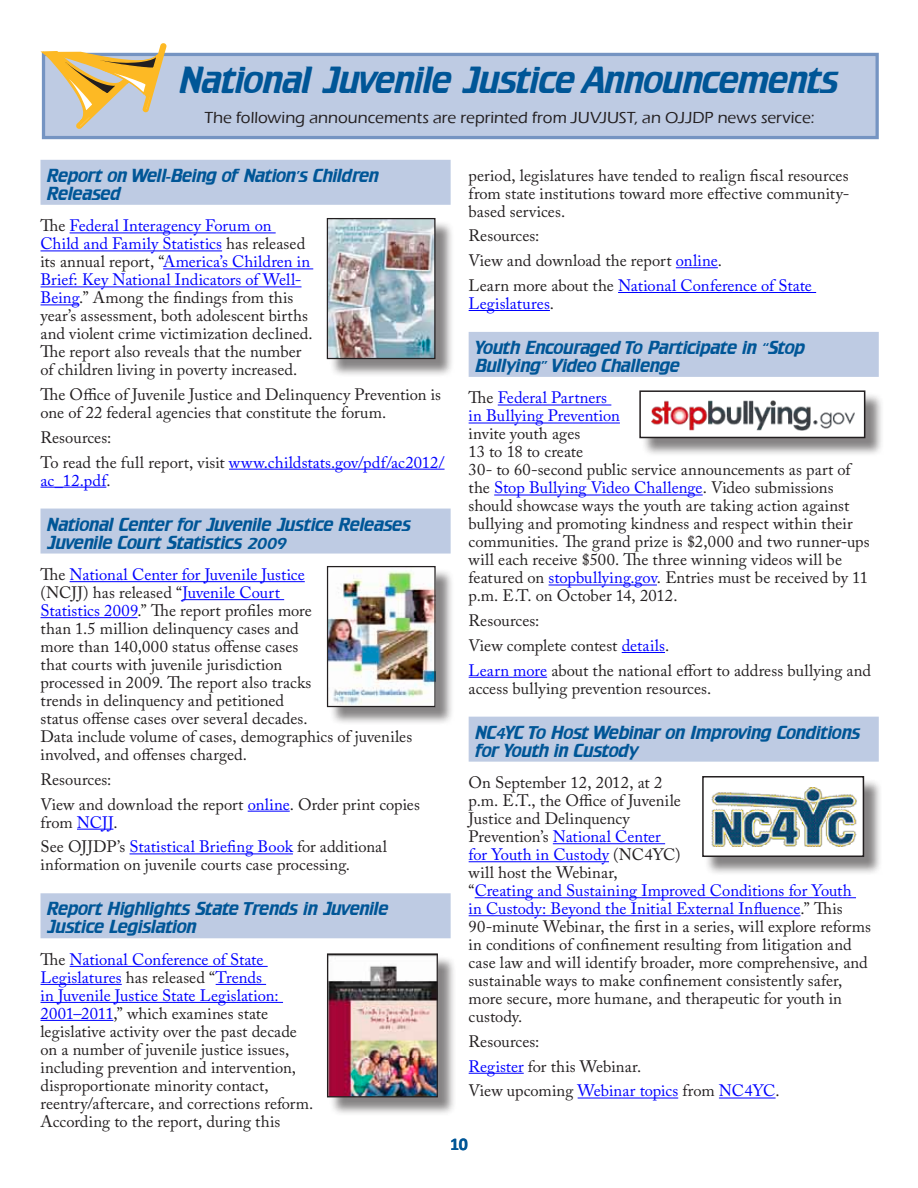
<style>
.page{position:relative;width:918px;height:1188px;background:#fff}
.page>*{position:absolute;margin:0;border:0;box-sizing:border-box;transform-origin:0 0}
.t1{font:33px "Crillee";letter-spacing:-.015em;color:#005697}
.t2{font:700 18px "Calibri";color:#005697}
.t3{font:16.5px/18px "Adobe Caslon Pro";color:#231f20}
.t4{font:16.5px/18px "Crillee";letter-spacing:-.015em;color:#005697}
.t5{font:500 16.5px "Eras ITC";color:#231f20}
.t6{font:16.5px/18px "Adobe Caslon Pro";letter-spacing:.005em;color:#00f}
.s1{color:#00f}
.s2{color:#231f20}
</style>
<div class="page">
<div style="left:42px;top:53px;width:837px;height:86px;background:#becbe3;border:3px solid #7594c2"></div>
<svg style="left:40px;top:43px;width:127px;height:117px"></svg>
<div style="left:40px;top:160px;width:411px;height:45px;background:#becbe3"></div>
<hr style="left:70px;top:232px;width:206px;height:1px;background:#00f">
<hr style="left:40px;top:250px;width:182px;height:1px;background:#00f">
<hr style="left:163px;top:268px;width:150px;height:1px;background:#00f">
<hr style="left:40px;top:286px;width:262px;height:1px;background:#00f">
<hr style="left:40px;top:304px;width:39px;height:1px;background:#00f">
<hr style="left:229px;top:469px;width:216px;height:1px;background:#00f">
<hr style="left:40px;top:487px;width:66px;height:1px;background:#00f">
<div style="left:40px;top:509px;width:411px;height:45px;background:#becbe3"></div>
<hr style="left:70px;top:581px;width:235px;height:1px;background:#00f">
<hr style="left:182px;top:599px;width:102px;height:1px;background:#00f">
<hr style="left:40px;top:617px;width:98px;height:1px;background:#00f">
<hr style="left:248px;top:811px;width:42px;height:1px;background:#00f">
<hr style="left:77px;top:829px;width:36px;height:1px;background:#00f">
<hr style="left:130px;top:853px;width:163px;height:1px;background:#00f">
<div style="left:40px;top:893px;width:411px;height:45px;background:#becbe3"></div>
<hr style="left:70px;top:966px;width:198px;height:1px;background:#00f">
<hr style="left:40px;top:984px;width:82px;height:1px;background:#00f">
<hr style="left:216px;top:984px;width:50px;height:1px;background:#00f">
<hr style="left:40px;top:1002px;width:243px;height:1px;background:#00f">
<hr style="left:40px;top:1020px;width:73px;height:1px;background:#00f">
<hr style="left:676px;top:267px;width:42px;height:1px;background:#00f">
<hr style="left:618px;top:292px;width:198px;height:1px;background:#00f">
<hr style="left:469px;top:310px;width:81px;height:1px;background:#00f">
<div style="left:469px;top:332px;width:410px;height:45px;background:#becbe3"></div>
<hr style="left:498px;top:405px;width:113px;height:1px;background:#00f">
<hr style="left:469px;top:423px;width:151px;height:1px;background:#00f">
<hr style="left:494px;top:495px;width:209px;height:1px;background:#00f">
<hr style="left:549px;top:585px;width:108px;height:1px;background:#00f">
<hr style="left:622px;top:652px;width:43px;height:1px;background:#00f">
<hr style="left:469px;top:677px;width:78px;height:1px;background:#00f">
<div style="left:469px;top:717px;width:410px;height:45px;background:#becbe3"></div>
<hr style="left:553px;top:843px;width:112px;height:1px;background:#00f">
<hr style="left:469px;top:861px;width:140px;height:1px;background:#00f">
<hr style="left:475px;top:897px;width:381px;height:1px;background:#00f">
<hr style="left:469px;top:915px;width:331px;height:1px;background:#00f">
<hr style="left:469px;top:1073px;width:55px;height:1px;background:#00f">
<hr style="left:578px;top:1098px;width:100px;height:1px;background:#00f">
<hr style="left:719px;top:1098px;width:57px;height:1px;background:#00f">
<div style="left:329px;top:220px;width:125px;height:158px;background:#231f20;opacity:.55"></div>
<img style="left:329px;top:220px;width:105px;height:137px">
<div style="left:327px;top:218px;width:109px;height:141px;border:1px solid #231f20"></div>
<div style="left:329px;top:568px;width:125px;height:158px;background:#231f20;opacity:.55"></div>
<img style="left:329px;top:568px;width:105px;height:137px">
<div style="left:327px;top:566px;width:109px;height:141px;border:1px solid #231f20"></div>
<div style="left:329px;top:956px;width:128px;height:160px;background:#231f20;opacity:.55"></div>
<img style="left:329px;top:955px;width:107px;height:140px">
<div style="left:327px;top:953px;width:111px;height:144px;border:1px solid #231f20"></div>
<div style="left:642px;top:393px;width:242px;height:64px;background:#231f20;opacity:.55"></div>
<div style="left:640px;top:391px;width:225px;height:46px;background:#fff"></div>
<img style="left:652px;top:400px;width:202px;height:30px">
<div style="left:639px;top:390px;width:226px;height:48px;border:2px solid #231f20"></div>
<div style="left:704px;top:778px;width:179px;height:97px;background:#231f20;opacity:.55"></div>
<div style="left:703px;top:777px;width:160px;height:79px;background:#fff"></div>
<img style="left:711px;top:788px;width:146px;height:59px">
<div style="left:702px;top:776px;width:162px;height:81px;border:2px solid #231f20"></div>
<h1 class="t1" style="left:180px;top:58px;width:661px">National Juvenile Justice Announcements</h1>
<p class="t5" style="left:204px;top:108px;width:611px">The following announcements are reprinted from JUVJUST, an OJJDP news service:</p>
<p class="t4" style="left:47px;top:166px;width:333px">Report on Well-Being of Nation’s Children<br>Released</p>
<p class="t3" style="left:41px;top:217px;width:274px">The <span class="s1">Federal Interagency Forum on Child and Family Statistics</span> has released its annual report, “<span class="s1">America’s Children in Brief: Key National Indicators of Well-Being</span>.” Among the findings from this year’s assessment, both adolescent births and violent crime victimization declined.<br>The report also reveals that the number of children living in poverty increased.</p>
<p class="t3" style="left:41px;top:385px;width:402px">The Office of Juvenile Justice and Delinquency Prevention is one of 22 federal agencies that constitute the forum.</p>
<p class="t3" style="left:41px;top:425px;width:406px;line-height:24.8px">Resources:<br>To read the full report, visit <span class="s1">www.childstats.gov/pdf/ac2012/</span></p>
<p class="t6" style="left:41px;top:471px;width:72px">ac_12.pdf<span class="s2">.</span></p>
<p class="t4" style="left:47px;top:515px;width:365px">National Center for Juvenile Justice Releases<br>Juvenile Court Statistics 2009</p>
<p class="t3" style="left:41px;top:565px;width:373px">The <span class="s1">National Center for Juvenile Justice<br></span>(NCJJ) has released “<span class="s1">Juvenile Court<br>Statistics 2009</span>.” The report profiles more<br>than 1.5 million delinquency cases and<br>more than 140,000 status offense cases<br>that courts with juvenile jurisdiction<br>processed in 2009. The report also tracks<br>trends in delinquency and petitioned<br>status offense cases over several decades.<br>Data include volume of cases, demographics of juveniles involved, and offenses charged.</p>
<p class="t3" style="left:41px;top:767px;width:381px;line-height:24.8px">Resources:<br>View and download the report <span class="s1">online</span>. Order print copies</p>
<p class="t3" style="left:41px;top:809px;width:348px;line-height:24.8px">from <span class="s1">NCJJ</span>.<br>See OJJDP’s <span class="s1">Statistical Briefing Book</span> for additional</p>
<p class="t3" style="left:41px;top:856px;width:311px">information on juvenile courts case processing.</p>
<p class="t4" style="left:47px;top:899px;width:343px">Report Highlights State Trends in Juvenile<br>Justice Legislation</p>
<p class="t3" style="left:41px;top:950px;width:274px">The <span class="s1">National Conference of State Legislatures</span> has released “<span class="s1">Trends<br>in Juvenile Justice State Legislation:<br>2001–2011</span>,” which examines state legislative activity over the past decade on a number of juvenile justice issues, including prevention and intervention, disproportionate minority contact, reentry/aftercare, and corrections reform.<br>According to the report, during this</p>
<p class="t3" style="left:469px;top:166px;width:382px;text-align:justify">period, legislatures have tended to realign fiscal resources from state institutions toward more effective community&shy;based services.</p>
<p class="t3" style="left:469px;top:223px;width:345px;line-height:24.8px">Resources:<br>View and download the report <span class="s1">online</span>.<br>Learn more about the <span class="s1">National Conference of State</span></p>
<p class="t6" style="left:469px;top:294px;width:87px">Legislatures<span class="s2">.</span></p>
<p class="t4" style="left:475px;top:338px;width:331px">Youth Encouraged To Participate in “Stop<br>Bullying” Video Challenge</p>
<p class="t6" style="left:469px;top:389px;width:153px"><span class="s2">The</span> Federal Partners in Bullying Prevention</p>
<p class="t3" style="left:469px;top:425px;width:402px">invite youth ages<br>13 to 18 to create<br>30- to 60-second public service announcements as part of the <span class="s1">Stop Bullying Video Challenge</span>. Video submissions should showcase ways the youth are taking action against bullying and promoting kindness and respect within their communities. The grand prize is $2,000 and two runner-ups will each receive $500. The three winning videos will be featured on <span class="s1">stopbullying.gov</span>. Entries must be received by 11 p.m. E.T. on October 14, 2012.</p>
<p class="t3" style="left:469px;top:608px;width:404px;line-height:24.8px">Resources:<br>View complete contest <span class="s1">details</span>.<br><span class="s1">Learn more</span> about the national effort to address bullying and</p>
<p class="t3" style="left:469px;top:679px;width:244px">access bullying prevention resources.</p>
<p class="t4" style="left:475px;top:723px;width:387px">NC4YC To Host Webinar on Improving Conditions for Youth in Custody</p>
<p class="t3" style="left:469px;top:773px;width:404px">On September 12, 2012, at 2<br>p.m. E.T., the Office of Juvenile<br>Justice and Delinquency<br>Prevention’s <span class="s1">National Center<br>for Youth in Custody</span> (NC4YC)<br>will host the Webinar,<br>“<span class="s1">Creating and Sustaining Improved Conditions for Youth<br>in Custody: Beyond the Initial External Influence</span>.” This 90-minute Webinar, the first in a series, will explore reforms in conditions of confinement resulting from litigation and case law and will identify broader, more comprehensive, and sustainable ways to make confinement consistently safer, more secure, more humane, and therapeutic for youth in custody.</p>
<p class="t3" style="left:469px;top:1029px;width:313px;line-height:24.8px">Resources:<br><span class="s1">Register</span> for this Webinar.<br>View upcoming <span class="s1">Webinar topics</span> from <span class="s1">NC4YC</span>.</p>
<p class="t2" style="left:450px;top:1132px;width:19px">10</p>
</div>
